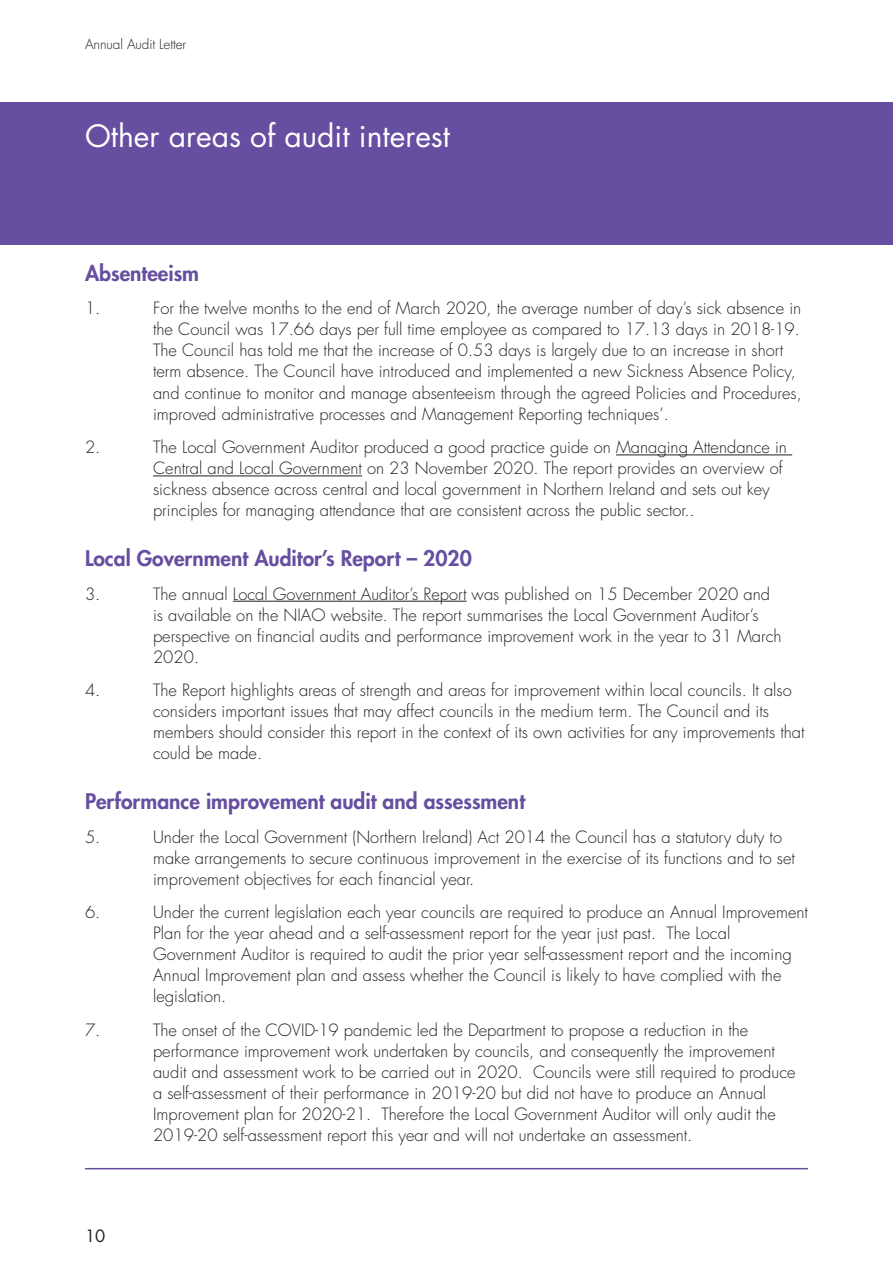
<style>
.page{position:relative;width:893px;height:1263px;background:#fff}
.page>*{position:absolute;margin:0;border:0;box-sizing:border-box;transform-origin:0 0}
.t1{font:30px "Futura";color:#fff}
._1__subheads{font:800 21px "Futura";color:#664ea0}
.t2{font:300 16.5px/21px "Futura";color:#231f20}
.t3{font:16.5px "Futura";color:#231f20}
.t4{font:300 13.5px "Futura";letter-spacing:-.005em;color:#231f20}
</style>
<div class="page">
<div style="left:0;top:102px;width:893px;height:142px;background:#664ea0"></div>
<hr style="left:85px;top:1168px;width:723px;height:1px;background:#664ea0">
<hr style="left:616px;top:454px;width:176px;height:1px;background:#231f20">
<hr style="left:153px;top:475px;width:209px;height:1px;background:#231f20">
<hr style="left:233px;top:601px;width:233px;height:1px;background:#231f20">
<p class="t4" style="left:85px;top:35px;width:103px">Annual Audit Letter</p>
<h1 class="t1" style="left:85px;top:116px;width:367px">Other areas of audit interest</h1>
<p class="_1__subheads" style="left:85px;top:260px;width:116px">Absenteeism</p>
<p class="t2" style="left:85px;top:298px;width:17px">1.</p>
<p class="t2" style="left:153px;top:298px;width:650px">For the twelve months to the end of March 2020, the average number of day’s sick absence in the Council was 17.66 days per full time employee as compared to 17.13 days in 2018-19.<br>The Council has told me that the increase of 0.53 days is largely due to an increase in short term absence. The Council have introduced and implemented a new Sickness Absence Policy, and continue to monitor and manage absenteeism through the agreed Policies and Procedures, improved administrative processes and Management Reporting techniques’.</p>
<p class="t2" style="left:85px;top:437px;width:17px">2.</p>
<p class="t2" style="left:153px;top:437px;width:635px">The Local Government Auditor produced a good practice guide on Managing Attendance in Central and Local Government on 23 November 2020. The report provides an overview of sickness absence across central and local government in Northern Ireland and sets out key principles for managing attendance that are consistent across the public sector..</p>
<p class="_1__subheads" style="left:85px;top:545px;width:388px">Local Government Auditor’s Report – 2020</p>
<p class="t2" style="left:85px;top:583px;width:17px">3.</p>
<p class="t2" style="left:153px;top:583px;width:630px">The annual Local Government Auditor’s Report was published on 15 December 2020 and is available on the NIAO website. The report summarises the Local Government Auditor’s perspective on financial audits and performance improvement work in the year to 31 March 2020.</p>
<p class="t2" style="left:85px;top:680px;width:17px">4.</p>
<p class="t2" style="left:153px;top:680px;width:653px">The Report highlights areas of strength and areas for improvement within local councils. It also considers important issues that may affect councils in the medium term. The Council and its members should consider this report in the context of its own activities for any improvements that could be made.</p>
<p class="_1__subheads" style="left:85px;top:788px;width:442px">Performance improvement audit and assessment</p>
<p class="t2" style="left:85px;top:826px;width:17px">5.</p>
<p class="t2" style="left:153px;top:826px;width:643px">Under the Local Government (Northern Ireland) Act 2014 the Council has a statutory duty to make arrangements to secure continuous improvement in the exercise of its functions and to set improvement objectives for each financial year.</p>
<p class="t2" style="left:85px;top:902px;width:17px">6.</p>
<p class="t2" style="left:153px;top:902px;width:656px">Under the current legislation each year councils are required to produce an Annual Improvement Plan for the year ahead and a self-assessment report for the year just past. The Local Government Auditor is required to audit the prior year self-assessment report and the incoming Annual Improvement plan and assess whether the Council is likely to have complied with the legislation.</p>
<p class="t2" style="left:85px;top:1020px;width:17px">7.</p>
<p class="t2" style="left:153px;top:1020px;width:644px">The onset of the COVID-19 pandemic led the Department to propose a reduction in the performance improvement work undertaken by councils, and consequently the improvement audit and assessment work to be carried out in 2020. Councils were still required to produce a self-assessment of their performance in 2019-20 but did not have to produce an Annual Improvement plan for 2020-21. Therefore the Local Government Auditor will only audit the 2019-20 self-assessment report this year and will not undertake an assessment.</p>
<p class="t3" style="left:85px;top:1225px;width:22px">10</p>
</div>
